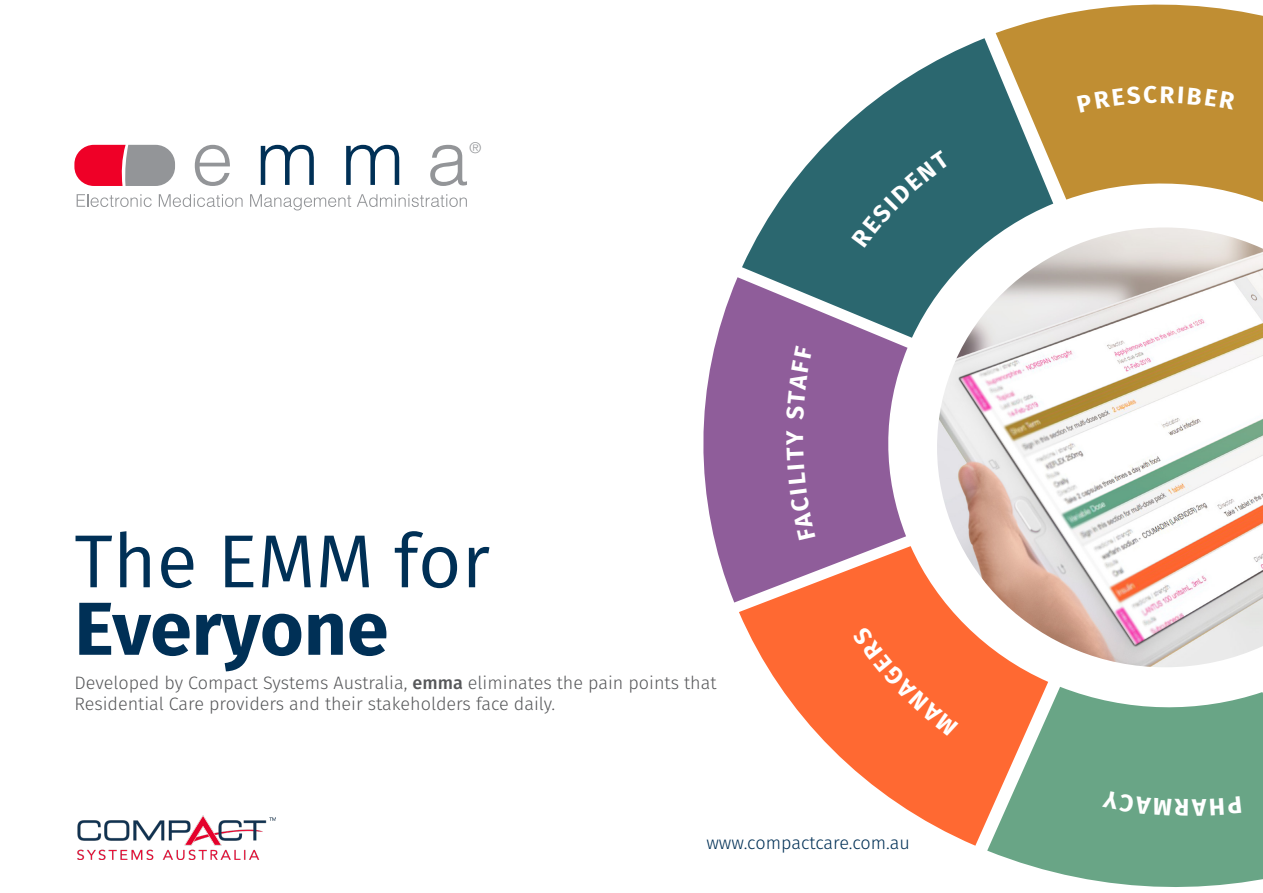
<style>
.page{position:relative;width:1263px;height:893px;background:#fff}
.page>*{position:absolute;margin:0;border:0;box-sizing:border-box;transform-origin:0 0}
.t1{font:75px/67.5px "Fira Sans";color:#003056}
.t2{font:700 24px "Fira Sans";color:#fff}
.t3{font:300 18px/21.6px "Fira Sans";color:#57585a}
.t4{font:300 18px "Fira Sans";color:#003056}
.t5{font:300 14.7px "Helvetica";color:#939598}
.s1{font-weight:700}
.s2{font-weight:500}
</style>
<div class="page">
<svg style="left:74px;top:145px;width:101px;height:41px;background:#c75f71"></svg>
<svg style="left:195px;top:145px;width:35px;height:41px"></svg>
<svg style="left:261px;top:145px;width:53px;height:40px"></svg>
<svg style="left:346px;top:145px;width:53px;height:40px"></svg>
<svg style="left:430px;top:145px;width:37px;height:41px"></svg>
<svg style="left:77px;top:194px;width:75px;height:13px"></svg>
<svg style="left:159px;top:194px;width:84px;height:13px"></svg>
<svg style="left:250px;top:194px;width:101px;height:16px"></svg>
<svg style="left:357px;top:194px;width:110px;height:13px"></svg>
<img style="left:937px;top:227px;width:326px;height:440px">
<svg style="left:996px;top:4px;width:267px;height:198px;background:#c79c4c"></svg>
<svg style="left:703px;top:277px;width:204px;height:325px;background:#9f75a9"></svg>
<svg style="left:742px;top:38px;width:311px;height:300px"></svg>
<svg style="left:987px;top:687px;width:276px;height:200px;background:#7db196"></svg>
<svg style="left:739px;top:546px;width:309px;height:300px"></svg>
<img style="left:78px;top:816px;width:197px;height:43px">
<div style="left:851px;top:150px;width:99px;height:98px;background:#2b676f"></div>
<div style="left:1077px;top:86px;width:159px;height:26px;background:#c08e33"></div>
<div style="left:786px;top:447px;width:29px;height:93px;background:#8f5d9a"></div>
<div style="left:786px;top:346px;width:26px;height:74px;background:#8f5d9a"></div>
<div style="left:852px;top:626px;width:107px;height:111px;background:#ff6932"></div>
<div style="left:1102px;top:791px;width:139px;height:25px;background:#69a586"></div>
<p class="t5" style="left:469px;top:139px;width:13px">®</p>
<p class="t1" style="left:74px;top:526px;width:417px">The EMM for<br><span class="s1">Everyone</span></p>
<p class="t3" style="left:74px;top:671px;width:644px">Developed by Compact Systems Australia, <span class="s2">emma</span> eliminates the pain points that<br>Residential Care providers and their stakeholders face daily.</p>
<h2 class="t2" style="left:774px;top:445px;width:16px;rotate:-90deg">Y</h2>
<p class="t4" style="left:706px;top:829px;width:205px">www.compactcare.com.au</p>
</div>
